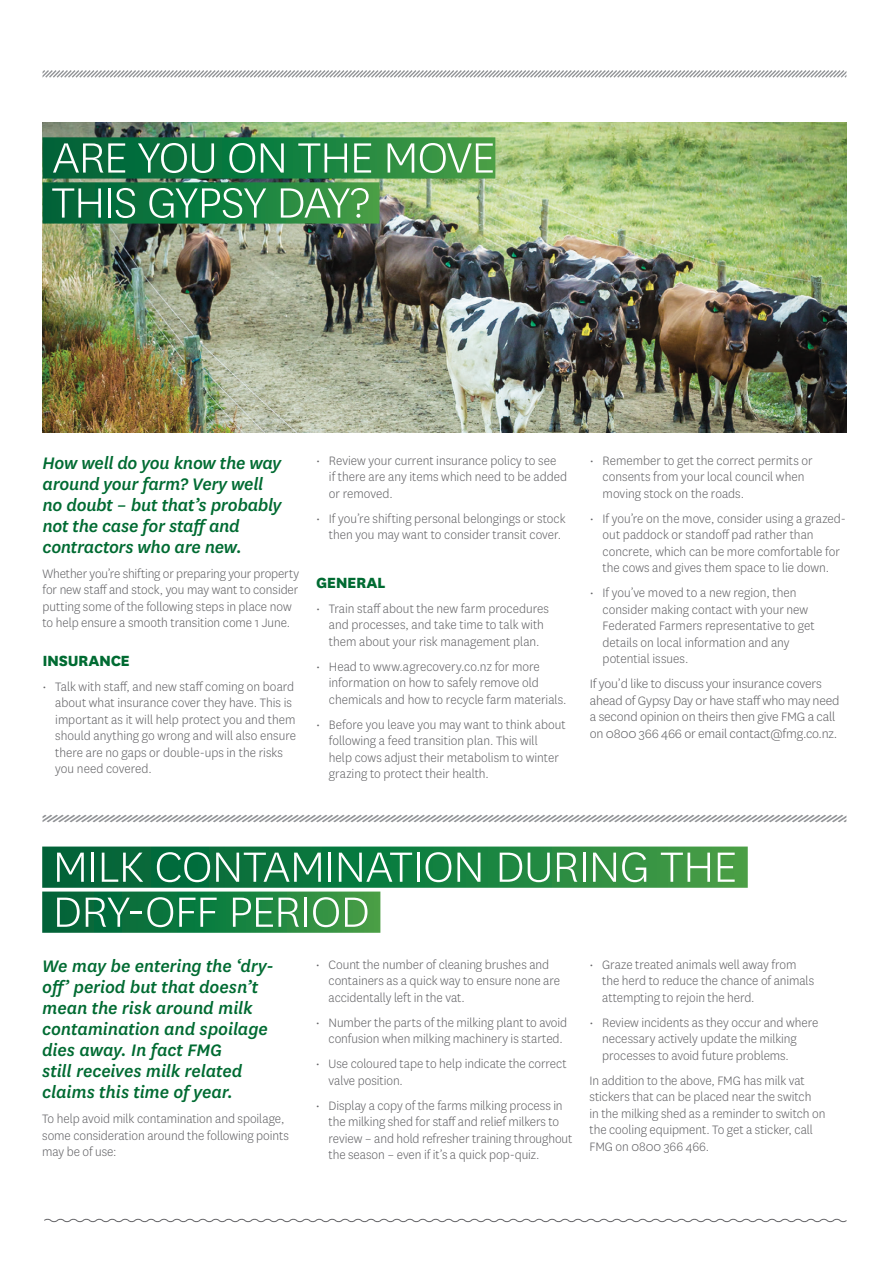
<style>
.page{position:relative;width:889px;height:1263px;background:#fff}
.page>*{position:absolute;margin:0;border:0;box-sizing:border-box;transform-origin:0 0}
.t1{font:300 49.5px/45px "National";letter-spacing:-.02em;color:#fff}
.t2{font:italic 500 19.5px/21px "National";letter-spacing:-.01em;color:#006b32}
.t3{font:800 17.25px "National";letter-spacing:-.025em;color:#006b32}
.t4{font:300 14.25px/16.5px "National";letter-spacing:-.005em;color:#636366;scale:.96 1}
.t5{font:300 14.25px/16.5px "National";letter-spacing:-.005em;color:#636366}
</style>
<div class="page">
<img style="left:42px;top:122px;width:804px;height:311px">
<svg style="left:44px;top:1218px;width:803px;height:5px"></svg>
<svg style="left:43px;top:137px;width:452px;height:42px;background:#1a7e40"></svg>
<svg style="left:43px;top:182px;width:336px;height:42px;background:#1a7e40"></svg>
<svg style="left:43px;top:70px;width:803px;height:8px"></svg>
<svg style="left:42px;top:846px;width:705px;height:42px;background:#1c8042"></svg>
<svg style="left:42px;top:891px;width:338px;height:42px;background:#1c8043"></svg>
<svg style="left:43px;top:815px;width:803px;height:7px"></svg>
<h1 class="t1" style="left:52px;top:133px;width:445px">ARE YOU ON THE MOVE<br>THIS GYPSY DAY?</h1>
<h2 class="t2" style="left:43px;top:451px;width:240px">How well do you know the way around your farm? Very well no doubt – but that’s probably not the case for staff and contractors who are new.</h2>
<p class="t4" style="left:43px;top:565px;width:269px">Whether you’re shifting or preparing your property for new staff and stock, you may want to consider putting some of the following steps in place now to help ensure a smooth transition come 1 June.</p>
<p class="t3" style="left:43px;top:648px;width:89px">INSURANCE</p>
<p class="t4" style="left:55px;top:678px;width:252px;text-indent:-13px">• Talk with staff, and new staff coming on board about what insurance cover they have. This is important as it will help protect you and them should anything go wrong and will also ensure there are no gaps or double-ups in the risks you need covered.</p>
<p class="t4" style="left:329px;top:452px;width:250px;text-indent:-13px">• Review your current insurance policy to see<br>if there are any items which need to be added or removed.</p>
<p class="t4" style="left:316px;top:510px;width:261px;text-align:center">• If you’re shifting personal belongings or stock then you may want to consider transit cover.</p>
<p class="t3" style="left:316px;top:570px;width:71px">GENERAL</p>
<p class="t4" style="left:316px;top:600px;width:244px;text-align:center">• Train staff about the new farm procedures and processes, and take time to talk with them about your risk management plan.</p>
<p class="t4" style="left:329px;top:658px;width:249px;text-indent:-13px">• Head to www.agrecovery.co.nz for more information on how to safely remove old chemicals and how to recycle farm materials.</p>
<p class="t4" style="left:329px;top:716px;width:248px;text-indent:-13px">• Before you leave you may want to think about following a feed transition plan. This will<br>help cows adjust their metabolism to winter grazing to protect their health.</p>
<p class="t4" style="left:602px;top:452px;width:220px;text-indent:-13px">• Remember to get the correct permits or consents from your local council when moving stock on the roads.</p>
<p class="t4" style="left:602px;top:510px;width:255px;text-indent:-13px">• If you’re on the move, consider using a grazed&shy;out paddock or standoff pad rather than concrete, which can be more comfortable for the cows and gives them space to lie down.</p>
<p class="t4" style="left:602px;top:584px;width:222px;text-indent:-13px">• If you’ve moved to a new region, then consider making contact with your new Federated Farmers representative to get details on local information and any potential issues.</p>
<p class="t5" style="left:590px;top:675px;width:251px">If you’d like to discuss your insurance covers ahead of Gypsy Day or have staff who may need a second opinion on theirs then give FMG a call on 0800 366 466 or email contact@fmg.co.nz.</p>
<h1 class="t1" style="left:53px;top:843px;width:686px">MILK CONTAMINATION DURING THE<br>DRY-OFF PERIOD</h1>
<h2 class="t2" style="left:42px;top:955px;width:233px">We may be entering the ‘dry&shy;off’ period but that doesn’t mean the risk around milk contamination and spoilage dies away. In fact FMG<br>still receives milk related claims this time of year.</h2>
<p class="t4" style="left:42px;top:1110px;width:258px">To help avoid milk contamination and spoilage, some consideration around the following points may be of use:</p>
<p class="t4" style="left:328px;top:955px;width:242px;text-indent:-13px">• Count the number of cleaning brushes and containers as a quick way to ensure none are accidentally left in the vat.</p>
<p class="t4" style="left:316px;top:1013px;width:263px;text-align:center">• Number the parts of the milking plant to avoid confusion when milking machinery is started.</p>
<p class="t4" style="left:328px;top:1055px;width:249px;text-indent:-13px">• Use coloured tape to help indicate the correct valve position.</p>
<p class="t4" style="left:328px;top:1096px;width:255px;text-indent:-13px">• Display a copy of the farms milking process in the milking shed for staff and relief milkers to review – and hold refresher training throughout the season – even if it’s a quick pop-quiz.</p>
<p class="t4" style="left:602px;top:955px;width:222px;text-indent:-13px">• Graze treated animals well away from the herd to reduce the chance of animals attempting to rejoin the herd.</p>
<p class="t4" style="left:602px;top:1013px;width:226px;text-indent:-13px">• Review incidents as they occur and where necessary actively update the milking processes to avoid future problems.</p>
<p class="t4" style="left:589px;top:1071px;width:247px">In addition to the above, FMG has milk vat stickers that can be placed near the switch<br>in the milking shed as a reminder to switch on the cooling equipment. To get a sticker, call FMG on 0800 366 466.</p>
</div>
